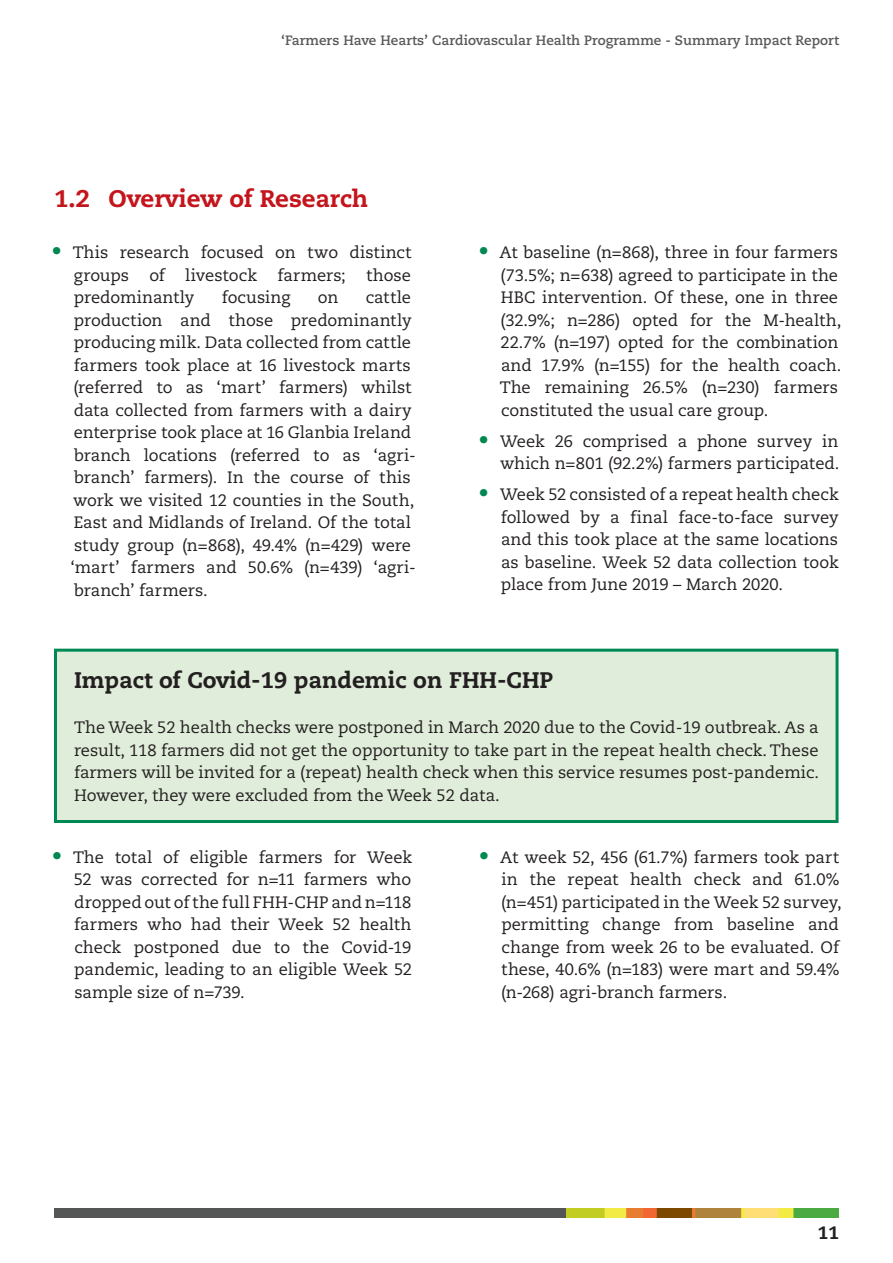
<style>
.page{position:relative;width:893px;height:1263px;background:#fff}
.page>*{position:absolute;margin:0;border:0;box-sizing:border-box;transform-origin:0 0}
.t1{font:800 24px "Caecilia LT Pro 85";color:#c4151c}
.t2{font:800 22.5px "Caecilia LT Pro 85";color:#231f20}
.t3{font:800 18px "Caecilia LT Pro 85";color:#231f20}
.t4{font:16.5px/22.5px "Caecilia LT Pro 55 Roman";color:#231f20;text-align:justify}
.t5{font:700 13.5px "Caecilia LT Pro 75";color:#58595b}
.s1{font-family:"Caecilia LT Pro 75";font-weight:700;font-size:21px;color:#008852}
</style>
<div class="page">
<div style="left:54px;top:1208px;width:513px;height:10px;background:#545555"></div>
<img style="left:567px;top:1208px;width:272px;height:10px">
<div style="left:56px;top:650px;width:781px;height:171px;background:#e0edda"></div>
<div style="left:54px;top:649px;width:784px;height:174px;border:3px solid #008852"></div>
<p class="t5" style="left:281px;top:32px;width:559px">‘Farmers Have Hearts’ Cardiovascular Health Programme - Summary Impact Report</p>
<p class="t1" style="left:54px;top:182px;width:315px">1.2 Overview of Research</p>
<p class="t4" style="left:74px;top:241px;width:340px;text-indent:-22px"><span class="s1">•</span> This research focused on two distinct groups of livestock farmers; those predominantly</p>
<p class="t4" style="left:222px;top:286px;width:70px">focusing</p>
<p class="t4" style="left:318px;top:286px;width:22px">on</p>
<p class="t4" style="left:70px;top:286px;width:347px;text-align:left;text-indent:295px">cattle production and those predominantly producing milk. Data collected from cattle farmers took place at 16 livestock marts (referred to as ‘mart’ farmers) whilst data collected from farmers with a dairy enterprise took place at 16 Glanbia Ireland branch locations (referred to as ‘agri&shy;branch’ farmers). In the course of this work we visited 12 counties in the South, East and Midlands of Ireland. Of the total study group (n=868), 49.4% (n=429) were ‘mart’ farmers and 50.6% (n=439) ‘agri&shy;branch’ farmers.</p>
<p class="t4" style="left:500px;top:241px;width:343px;text-align:left;text-indent:-21px"><span class="s1">•</span> At baseline (n=868), three in four farmers (73.5%; n=638) agreed to participate in the HBC intervention. Of these, one in three (32.9%; n=286) opted for the M-health, 22.7% (n=197) opted for the combination and 17.9% (n=155) for the health coach.<br>The remaining 26.5% (n=230) farmers constituted the usual care group.</p>
<p class="t4" style="left:478px;top:430px;width:363px;text-align:right"><span class="s1">•</span> Week 26 comprised a phone survey in which n=801 (92.2%) farmers participated.</p>
<p class="t4" style="left:501px;top:483px;width:339px;text-indent:-22px"><span class="s1">•</span> Week 52 consisted of a repeat health check followed by a final face-to-face survey and this took place at the same locations as baseline. Week 52 data collection took place from June 2019 – March 2020.</p>
<p class="t2" style="left:74px;top:665px;width:481px">Impact of Covid-19 pandemic on FHH-CHP</p>
<p class="t4" style="left:74px;top:716px;width:747px">The Week 52 health checks were postponed in March 2020 due to the Covid-19 outbreak. As a result, 118 farmers did not get the opportunity to take part in the repeat health check. These farmers will be invited for a (repeat) health check when this service resumes post-pandemic.<br>However, they were excluded from the Week 52 data.</p>
<p class="t4" style="left:74px;top:845px;width:340px;text-indent:-22px"><span class="s1">•</span> The total of eligible farmers for Week 52 was corrected for n=11 farmers who dropped out of the full FHH-CHP and n=118 farmers who had their Week 52 health check postponed due to the Covid-19 pandemic, leading to an eligible Week 52 sample size of n=739.</p>
<p class="t4" style="left:501px;top:845px;width:342px;text-align:left;text-indent:-22px"><span class="s1">•</span> At week 52, 456 (61.7%) farmers took part in the repeat health check and 61.0% (n=451) participated in the Week 52 survey, permitting change from baseline and change from week 26 to be evaluated. Of these, 40.6% (n=183) were mart and 59.4% (n-268) agri-branch farmers.</p>
<p class="t3" style="left:818px;top:1220px;width:23px">11</p>
</div>
